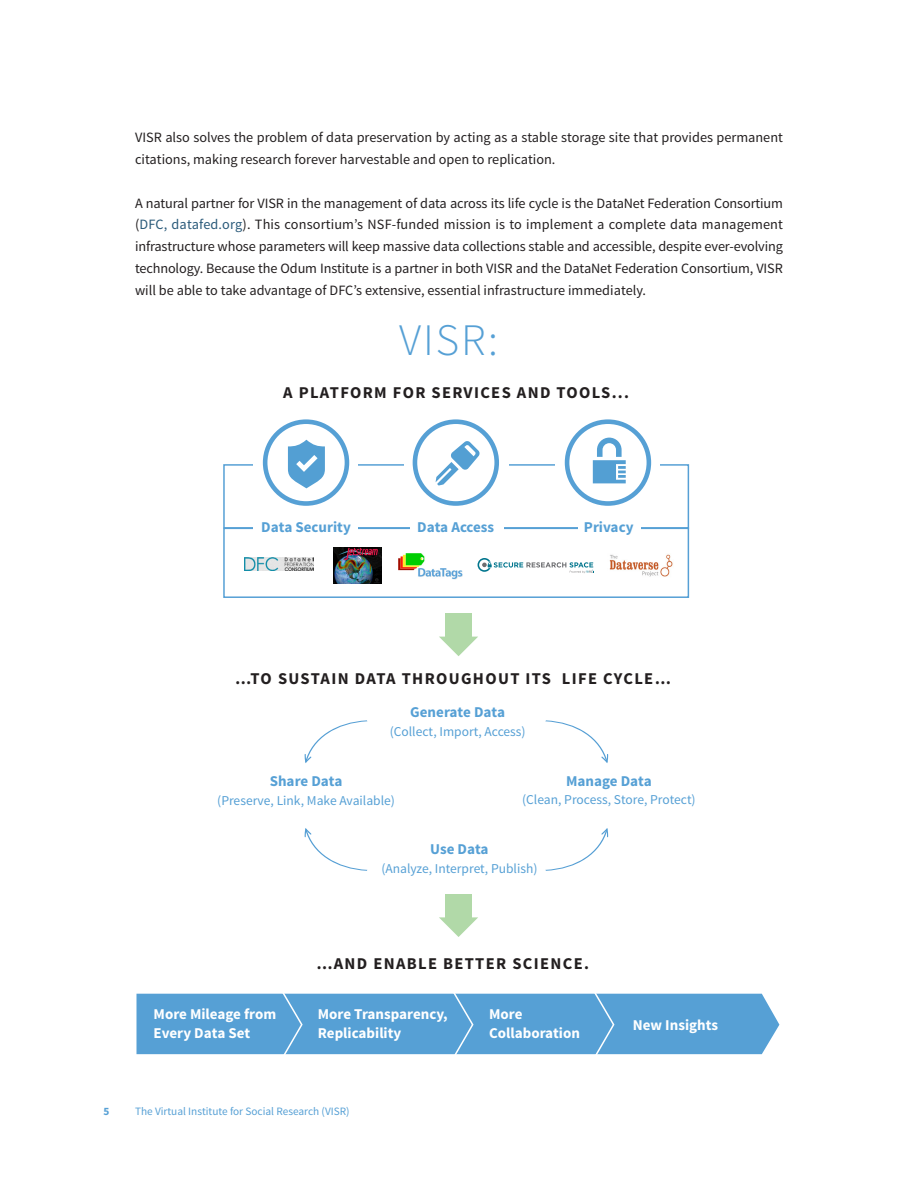
<style>
.page{position:relative;width:918px;height:1188px;background:#fff}
.page>*{position:absolute;margin:0;border:0;box-sizing:border-box;transform-origin:0 0}
.t1{font:300 45px "Source Sans Pro";color:#56a0d5}
.t2{font:700 16.5px "Source Sans Pro";letter-spacing:.08em;color:#231f20}
.t3{font:700 15px/18.8px "Source Sans Pro";color:#fff}
.t4{font:700 15px "Source Sans Pro";color:#56a0d5}
.t5{font:14.25px/21.8px "Source Sans Pro";color:#231f20}
.t6{font:13.5px "Source Sans Pro";color:#56a0d5}
.t7{font:11.25px "Source Sans Pro";color:#56a0d5}
.t8{font:700 11.25px "Source Sans Pro";color:#56a0d5}
.s1{color:#2a5a7a}
</style>
<div class="page">
<div style="left:223px;top:528px;width:466px;height:70px;border:2px solid #56a0d5"></div>
<div style="left:223px;top:464px;width:466px;height:65px;border:2px solid #56a0d5"></div>
<div style="left:578px;top:518px;width:62px;height:16px;background:#fff"></div>
<div style="left:410px;top:518px;width:93px;height:16px;background:#fff"></div>
<div style="left:253px;top:518px;width:105px;height:16px;background:#fff"></div>
<div style="left:555px;top:457px;width:105px;height:16px;background:#fff"></div>
<div style="left:404px;top:457px;width:104px;height:16px;background:#fff"></div>
<div style="left:253px;top:457px;width:105px;height:16px;background:#fff"></div>
<img style="left:399px;top:554px;width:64px;height:26px">
<img style="left:609px;top:554px;width:64px;height:23px">
<img style="left:244px;top:557px;width:70px;height:14px">
<img style="left:334px;top:547px;width:47px;height:36px">
<svg style="left:478px;top:558px;width:116px;height:15px"></svg>
<svg style="left:436px;top:441px;width:44px;height:45px"></svg>
<svg style="left:593px;top:438px;width:33px;height:45px"></svg>
<svg style="left:288px;top:440px;width:37px;height:48px"></svg>
<div style="left:413px;top:419px;width:86px;height:87px;border:5px solid #56a0d5;border-radius:50%"></div>
<div style="left:565px;top:419px;width:86px;height:87px;border:5px solid #56a0d5;border-radius:50%"></div>
<div style="left:263px;top:419px;width:86px;height:87px;border:5px solid #56a0d5;border-radius:50%"></div>
<div style="left:445px;top:614px;width:27px;height:23px;background:#b1d9a8"></div>
<svg style="left:439px;top:637px;width:39px;height:19px"></svg>
<div style="left:445px;top:895px;width:27px;height:23px;background:#b1d9a8"></div>
<svg style="left:439px;top:917px;width:39px;height:20px"></svg>
<div style="left:136px;top:993px;width:643px;height:62px;background:#56a0d5"></div>
<svg style="left:545px;top:720px;width:64px;height:43px"></svg>
<svg style="left:304px;top:720px;width:64px;height:43px"></svg>
<svg style="left:545px;top:828px;width:64px;height:43px"></svg>
<svg style="left:304px;top:828px;width:64px;height:43px"></svg>
<p class="t5" style="left:135px;top:127px;width:649px">VISR also solves the problem of data preservation by acting as a stable storage site that provides permanent citations, making research forever harvestable and open to replication.</p>
<p class="t5" style="left:135px;top:192px;width:650px;text-align:justify">A natural partner for VISR in the management of data across its life cycle is the DataNet Federation Consortium (<span class="s1">DFC, datafed.org</span>). This consortium’s NSF-funded mission is to implement a complete data management infrastructure whose parameters will keep massive data collections stable and accessible, despite ever-evolving technology. Because the Odum Institute is a partner in both VISR and the DataNet Federation Consortium, VISR will be able to take advantage of DFC’s extensive, essential infrastructure immediately.</p>
<p class="t1" style="left:399px;top:313px;width:100px">VISR:</p>
<p class="t2" style="left:283px;top:382px;width:348px">A PLATFORM FOR SERVICES AND TOOLS...</p>
<p class="t4" style="left:261px;top:517px;width:91px">Data Security</p>
<p class="t4" style="left:417px;top:517px;width:79px">Data Access</p>
<p class="t4" style="left:584px;top:517px;width:51px">Privacy</p>
<p class="t2" style="left:235px;top:668px;width:437px">…TO SUSTAIN DATA THROUGHOUT ITS LIFE CYCLE…</p>
<p class="t4" style="left:410px;top:702px;width:96px">Generate Data</p>
<p class="t6" style="left:390px;top:723px;width:137px">(Collect, Import, Access)</p>
<p class="t4" style="left:566px;top:771px;width:87px">Manage Data</p>
<p class="t6" style="left:522px;top:792px;width:175px">(Clean, Process, Store, Protect)</p>
<p class="t4" style="left:430px;top:840px;width:60px">Use Data</p>
<p class="t6" style="left:381px;top:860px;width:158px">(Analyze, Interpret, Publish)</p>
<p class="t4" style="left:270px;top:772px;width:74px">Share Data</p>
<p class="t6" style="left:217px;top:792px;width:179px">(Preserve, Link, Make Available)</p>
<p class="t2" style="left:316px;top:953px;width:274px">…AND ENABLE BETTER SCIENCE.</p>
<p class="t3" style="left:154px;top:1005px;width:124px">More Mileage from<br>Every Data Set</p>
<p class="t3" style="left:318px;top:1005px;width:131px">More Transparency,<br>Replicability</p>
<p class="t3" style="left:489px;top:1005px;width:92px">More<br>Collaboration</p>
<p class="t3" style="left:633px;top:1016px;width:87px">New Insights</p>
<p class="t8" style="left:104px;top:1104px;width:7px">5</p>
<p class="t7" style="left:135px;top:1105px;width:216px">The Virtual Institute for Social Research (VISR)</p>
</div>
